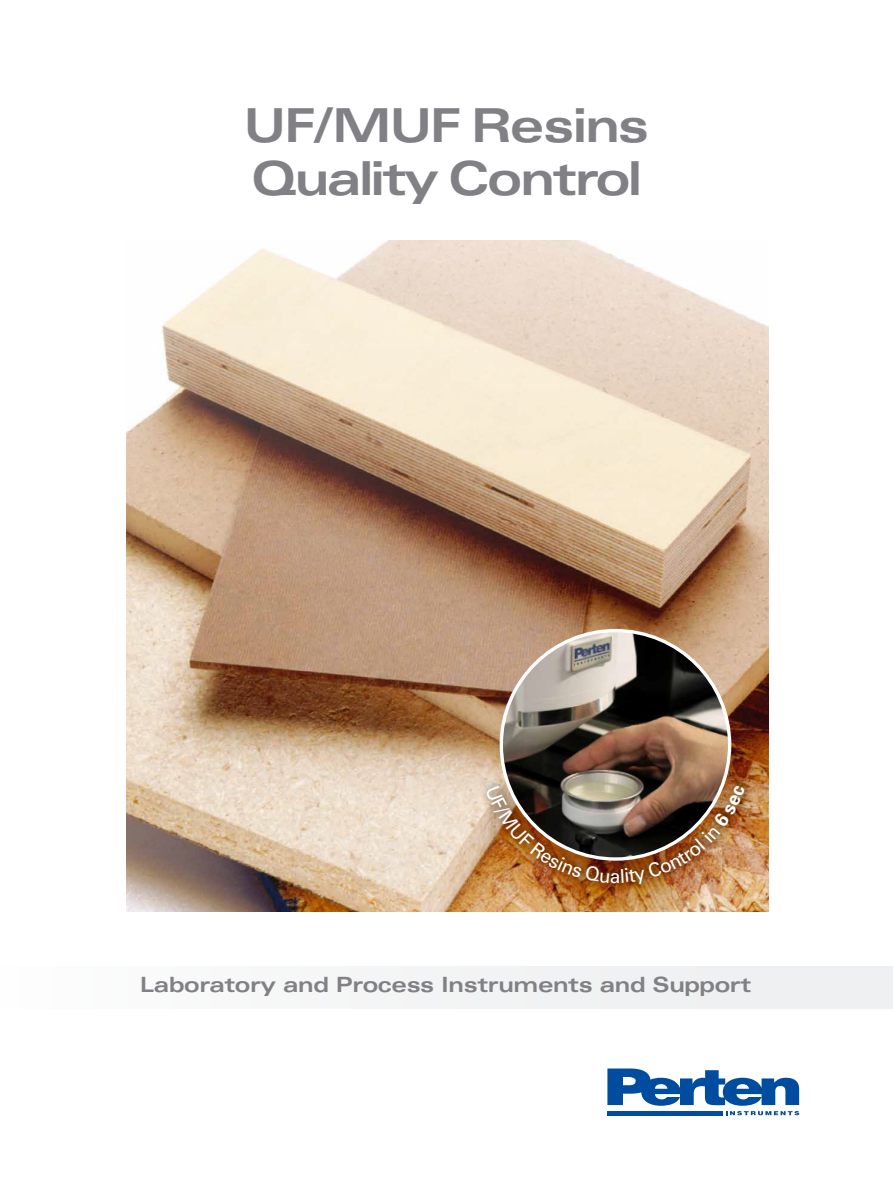
<style>
.page{position:relative;width:893px;height:1191px;background:#fff}
.page>*{position:absolute;margin:0;border:0;box-sizing:border-box;transform-origin:0 0}
.t1{font:700 expanded 46.8px/52.5px "Univers";letter-spacing:-.05em;color:#818084}
.t2{font:700 expanded 21px "Univers";letter-spacing:-.02em;color:#818084}
.t3{font:19.05px "Univers";color:#fff}
</style>
<div class="page">
<div style="left:0;top:966px;width:893px;height:43px;background:#eff0f1"></div>
<svg style="left:607px;top:1068px;width:192px;height:37px"></svg>
<svg style="left:726px;top:1111px;width:73px;height:4px"></svg>
<hr style="left:607px;top:1111px;width:116px;height:4px;background:#004d9f">
<img style="left:127px;top:240px;width:642px;height:671px">
<img style="left:501px;top:630px;width:229px;height:229px;border-radius:114px">
<img style="left:467px;top:651px;width:302px;height:261px">
<img style="left:486px;top:785px;width:123px;height:97px">
<img style="left:621px;top:785px;width:124px;height:99px">
<h1 class="t1" style="left:244px;top:99px;width:406px">UF/MUF Resins<br>Quality Control</h1>
<p class="t3" style="left:610px;top:864px;width:12px">a</p>
<p class="t2" style="left:140px;top:972px;width:613px">Laboratory and Process Instruments and Support</p>
</div>
